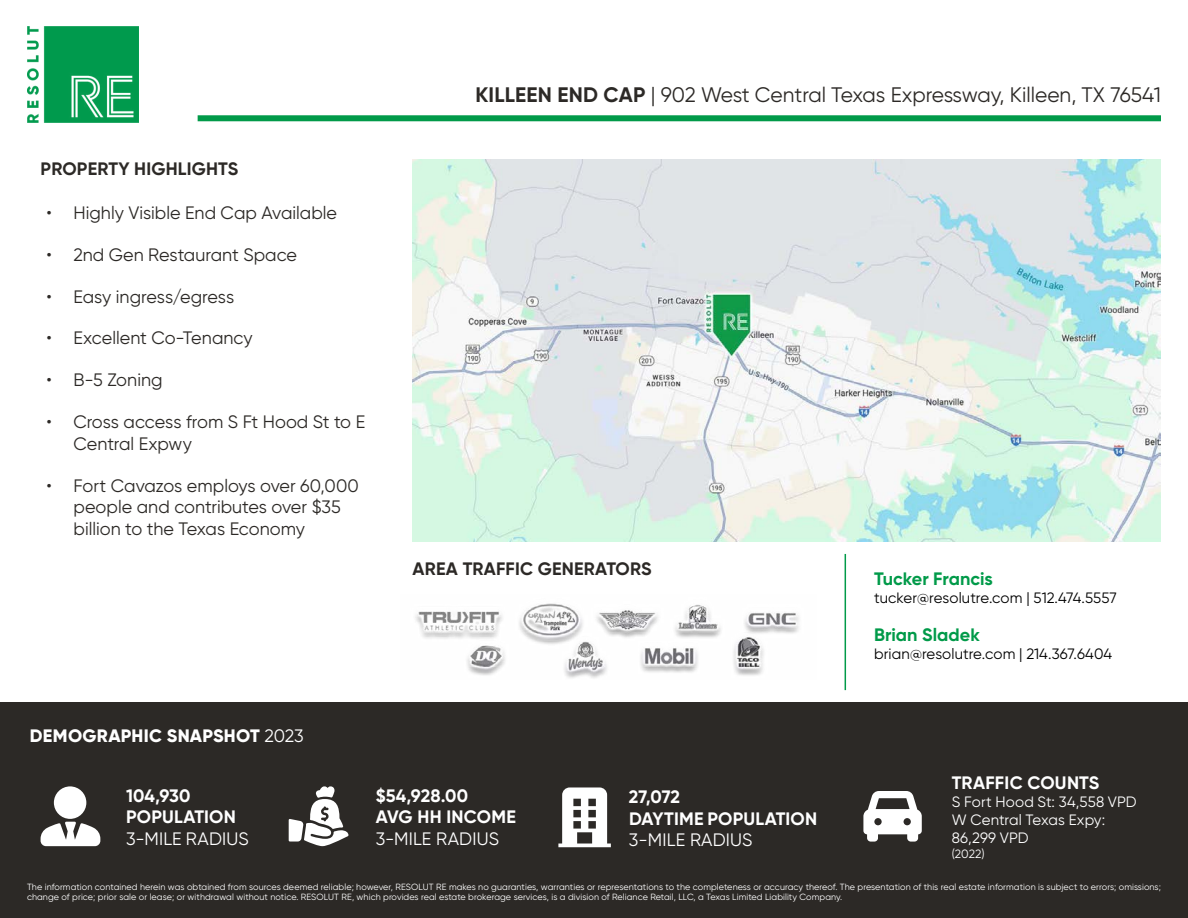
<style>
.page{position:relative;width:1188px;height:918px;background:#fff}
.page>*{position:absolute;margin:0;border:0;box-sizing:border-box;transform-origin:0 0}
.t1{font:21px "Gilroy";color:#2c2926}
.t2{font:18px/21.6px "Gilroy";color:#2c2926}
.t3{font:700 18px/21.6px "Gilroy";letter-spacing:.01em;color:#fff}
.t4{font:700 18px "Gilroy";letter-spacing:.01em;color:#2c2926}
.t5{font:18px "Gilroy";letter-spacing:.01em;color:#fff}
.t6{font:700 18px "Gilroy";letter-spacing:.005em;color:#019a49}
.t7{font:800 18px "Gilroy";letter-spacing:.015em;color:#fff}
.t8{font:15px "Gilroy";letter-spacing:.005em;color:#000}
.t9{font:15px/18px "Gilroy";letter-spacing:.005em;color:#fff}
.t10{font:12px "Gilroy";color:#fff}
.t11{font:9px/10.5px "Gilroy";letter-spacing:.01em;color:#fff}
.s1{font-weight:700}
.s2{font-weight:400}
</style>
<div class="page">
<img style="left:413px;top:160px;width:748px;height:382px">
<img style="left:415px;top:603px;width:384px;height:75px">
<hr style="left:845px;top:554px;width:1px;height:136px;background:#019a49">
<div style="left:0;top:702px;width:1188px;height:216px;background:#2c2926"></div>
<img style="left:27px;top:27px;width:112px;height:95px">
<div style="left:54px;top:786px;width:32px;height:33px;background:#fff;border-radius:50%"></div>
<svg style="left:41px;top:822px;width:59px;height:24px"></svg>
<svg style="left:289px;top:786px;width:59px;height:60px"></svg>
<svg style="left:863px;top:791px;width:59px;height:51px"></svg>
<svg style="left:558px;top:787px;width:53px;height:60px"></svg>
<div style="left:198px;top:115px;width:963px;height:6px;background:#019a49"></div>
<h2 class="t4" style="left:41px;top:158px;width:199px">PROPERTY HIGHLIGHTS</h2>
<h2 class="t2" style="left:47px;top:202px;width:292px">• Highly Visible End Cap Available</h2>
<h2 class="t2" style="left:47px;top:243px;width:252px">• 2nd Gen Restaurant Space</h2>
<h2 class="t2" style="left:47px;top:285px;width:189px">• Easy ingress/egress</h2>
<h2 class="t2" style="left:47px;top:327px;width:208px">• Excellent Co-Tenancy</h2>
<h2 class="t2" style="left:47px;top:369px;width:118px">• B-5 Zoning</h2>
<h2 class="t2" style="left:74px;top:411px;width:293px;text-indent:-27px">• Cross access from S Ft Hood St to E<br>Central Expwy</h2>
<h2 class="t2" style="left:74px;top:474px;width:287px;text-indent:-27px">• Fort Cavazos employs over 60,000 people and contributes over $35 billion to the Texas Economy</h2>
<h1 class="t1" style="left:475px;top:82px;width:687px"><span class="s1">KILLEEN END CAP</span> | 902 West Central Texas Expressway, Killeen, TX 76541</h1>
<h2 class="t4" style="left:413px;top:558px;width:240px">AREA TRAFFIC GENERATORS</h2>
<h2 class="t6" style="left:874px;top:568px;width:120px">Tucker Francis</h2>
<h3 class="t8" style="left:874px;top:589px;width:244px">tucker@resolutre.com | 512.474.5557</h3>
<h2 class="t6" style="left:874px;top:623px;width:107px">Brian Sladek</h2>
<h3 class="t8" style="left:874px;top:644px;width:240px">brian@resolutre.com | 214.367.6404</h3>
<h2 class="t7" style="left:30px;top:724px;width:275px">DEMOGRAPHIC SNAPSHOT <span class="s2">2023</span></h2>
<h2 class="t3" style="left:126px;top:785px;width:111px">104,930<br>POPULATION</h2>
<h2 class="t5" style="left:126px;top:828px;width:124px">3-MILE RADIUS</h2>
<h2 class="t3" style="left:376px;top:785px;width:142px">$54,928.00<br>AVG HH INCOME</h2>
<h2 class="t5" style="left:376px;top:828px;width:125px">3-MILE RADIUS</h2>
<h2 class="t3" style="left:629px;top:786px;width:190px">27,072<br>DAYTIME POPULATION</h2>
<h2 class="t5" style="left:629px;top:829px;width:125px">3-MILE RADIUS</h2>
<h2 class="t3" style="left:952px;top:772px;width:149px">TRAFFIC COUNTS</h2>
<h3 class="t9" style="left:952px;top:793px;width:186px">S Fort Hood St: 34,558 VPD<br>W Central Texas Expy:<br>86,299 VPD</h3>
<h3 class="t10" style="left:952px;top:846px;width:35px">(2022)</h3>
<p class="t11" style="left:27px;top:881px;width:1135px">The information contained herein was obtained from sources deemed reliable; however, RESOLUT RE makes no guaranties, warranties or representations to the completeness or accuracy thereof. The presentation of this real estate information is subject to errors; omissions; change of price; prior sale or lease; or withdrawal without notice. RESOLUT RE, which provides real estate brokerage services, is a division of Reliance Retail, LLC, a Texas Limited Liability Company.</p>
</div>
